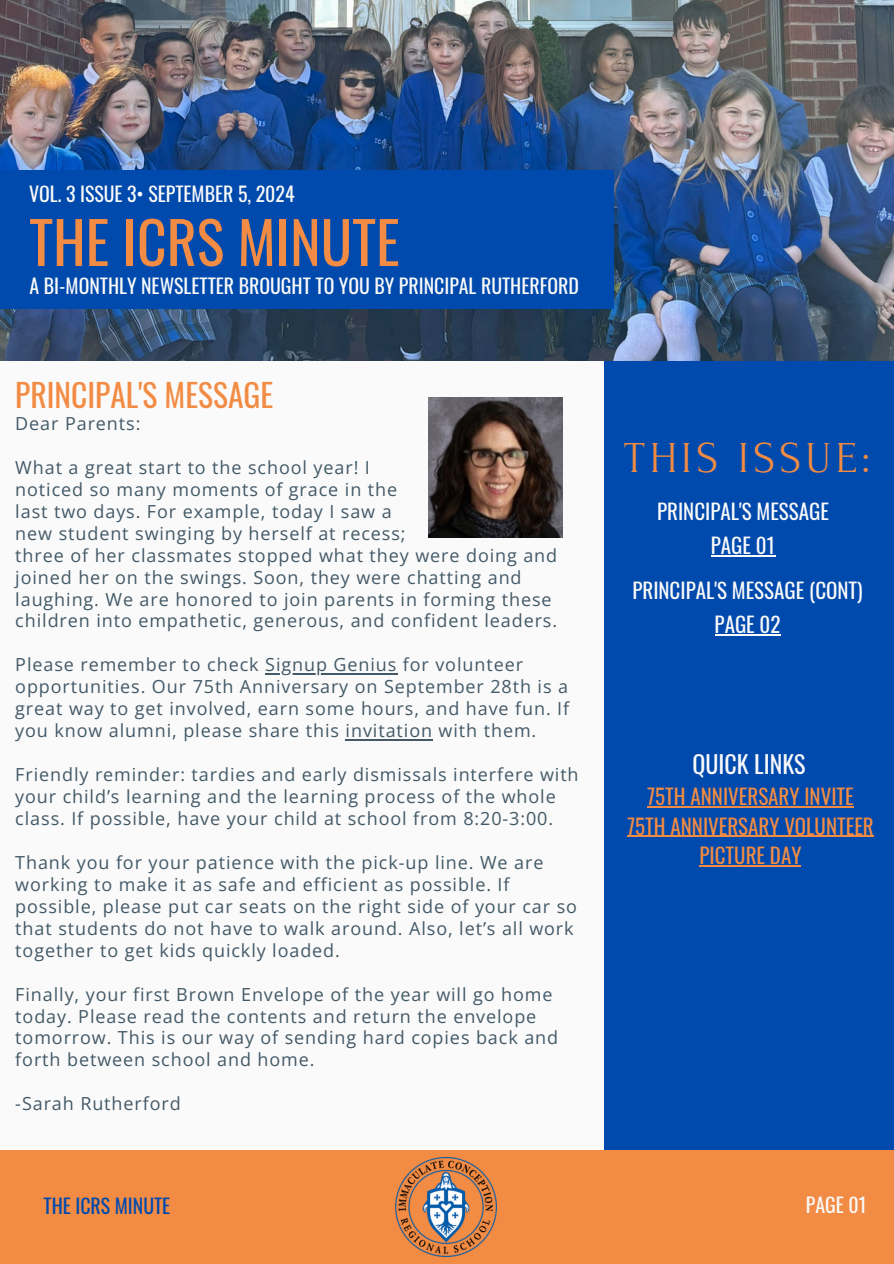
<style>
.page{position:relative;width:894px;height:1264px;background:#fff}
.page>*{position:absolute;margin:0;border:0;box-sizing:border-box;transform-origin:0 0}
.t1{font:57.9px "Oswald";color:#f28b43}
.t2{font:44.1px "Forum";letter-spacing:.1em;color:#f28b43}
.t3{font:31.5px "Oswald";color:#f28b43}
.t4{font:24px "Oswald";color:#fafafa}
.t5{font:21px/29.2px "Oswald";color:#f28b43;text-align:center}
.t6{font:21px "Oswald";color:#fafafa}
.t7{font:19.8px "Oswald";color:#fafafa}
.t8{font:19.8px "Oswald";color:#004aad}
.t9{font:18px/21.9px "Open Sans";letter-spacing:.05em;color:#435967}
</style>
<div class="page">
<div style="left:0;top:0;width:893px;height:1263px;background:#fafafa"></div>
<div style="left:604px;top:309px;width:289px;height:928px;background:#004aad"></div>
<img style="left:0;top:0;width:893px;height:360px">
<div style="left:0;top:1149px;width:893px;height:114px;background:#f28b43"></div>
<img style="left:429px;top:397px;width:133px;height:141px">
<img style="left:396px;top:1157px;width:100px;height:99px">
<hr style="left:265px;top:673px;width:132px;height:1px;background:#435967">
<hr style="left:345px;top:738px;width:88px;height:2px;background:#435967">
<div style="left:0;top:171px;width:613px;height:138px;background:#004aad"></div>
<hr style="left:647px;top:806px;width:206px;height:1px;background:#f28b43">
<hr style="left:627px;top:835px;width:246px;height:1px;background:#f28b43">
<hr style="left:699px;top:865px;width:102px;height:1px;background:#f28b43">
<hr style="left:710px;top:555px;width:64px;height:1px;background:#fafafa">
<hr style="left:714px;top:634px;width:66px;height:1px;background:#fafafa">
<p class="t7" style="left:29px;top:178px;width:267px">VOL. 3 ISSUE 3• SEPTEMBER 5, 2024</p>
<p class="t1" style="left:29px;top:197px;width:372px">THE ICRS MINUTE</p>
<p class="t7" style="left:30px;top:270px;width:551px">A BI-MONTHLY NEWSLETTER BROUGHT TO YOU BY PRINCIPAL RUTHERFORD</p>
<p class="t3" style="left:15px;top:370px;width:259px">PRINCIPAL'S MESSAGE</p>
<h5 class="t9" style="left:15px;top:412px;width:126px">Dear Parents:</h5>
<h2 class="t9" style="left:15px;top:456px;width:356px">What a great start to the school year! I</h2>
<h5 class="t9" style="left:15px;top:478px;width:383px">noticed so many moments of grace in the</h5>
<h5 class="t9" style="left:15px;top:500px;width:378px">last two days. For example, today I saw a</h5>
<h5 class="t9" style="left:15px;top:521px;width:391px">new student swinging by herself at recess;</h5>
<h5 class="t9" style="left:15px;top:543px;width:543px">three of her classmates stopped what they were doing and joined her on the swings. Soon, they were chatting and laughing. We are honored to join parents in forming these children into empathetic, generous, and confident leaders.</h5>
<h5 class="t9" style="left:15px;top:653px;width:509px">Please remember to check Signup Genius for volunteer</h5>
<h4 class="t9" style="left:15px;top:675px;width:555px;text-align:justify">opportunities. Our 75th Anniversary on September 28th is a great way to get involved, earn some hours, and have fun. If you know alumni, please share this invitation with them.</h4>
<h4 class="t9" style="left:15px;top:763px;width:564px">Friendly reminder: tardies and early dismissals interfere with</h4>
<h3 class="t9" style="left:15px;top:785px;width:542px">your child’s learning and the learning process of the whole class. If possible, have your child at school from 8:20-3:00.</h3>
<h3 class="t9" style="left:15px;top:851px;width:529px">Thank you for your patience with the pick-up line. We are</h3>
<p class="t9" style="left:15px;top:872px;width:563px">working to make it as safe and efficient as possible. If possible, please put car seats on the right side of your car so that students do not have to walk around. Also, let’s all work together to get kids quickly loaded.</p>
<p class="t9" style="left:15px;top:982px;width:538px">Finally, your first Brown Envelope of the year will go home</p>
<p class="t9" style="left:15px;top:1004px;width:544px">today. Please read the contents and return the envelope tomorrow. This is our way of sending hard copies back and forth between school and home.</p>
<p class="t9" style="left:15px;top:1092px;width:167px">-Sarah Rutherford</p>
<p class="t2" style="left:624px;top:434px;width:247px">THIS ISSUE:</p>
<p class="t6" style="left:657px;top:494px;width:173px">PRINCIPAL'S MESSAGE</p>
<p class="t6" style="left:710px;top:529px;width:66px">PAGE 01</p>
<h5 class="t6" style="left:632px;top:573px;width:232px">PRINCIPAL'S MESSAGE (CONT)</h5>
<h5 class="t6" style="left:714px;top:608px;width:67px">PAGE 02</h5>
<p class="t4" style="left:692px;top:745px;width:115px">QUICK LINKS</p>
<p class="t5" style="left:627px;top:781px;width:248px">75TH ANNIVERSARY INVITE<br>75TH ANNIVERSARY VOLUNTEER<br>PICTURE DAY</p>
<p class="t8" style="left:44px;top:1189px;width:128px">THE ICRS MINUTE</p>
<p class="t7" style="left:805px;top:1189px;width:62px">PAGE 01</p>
</div>
